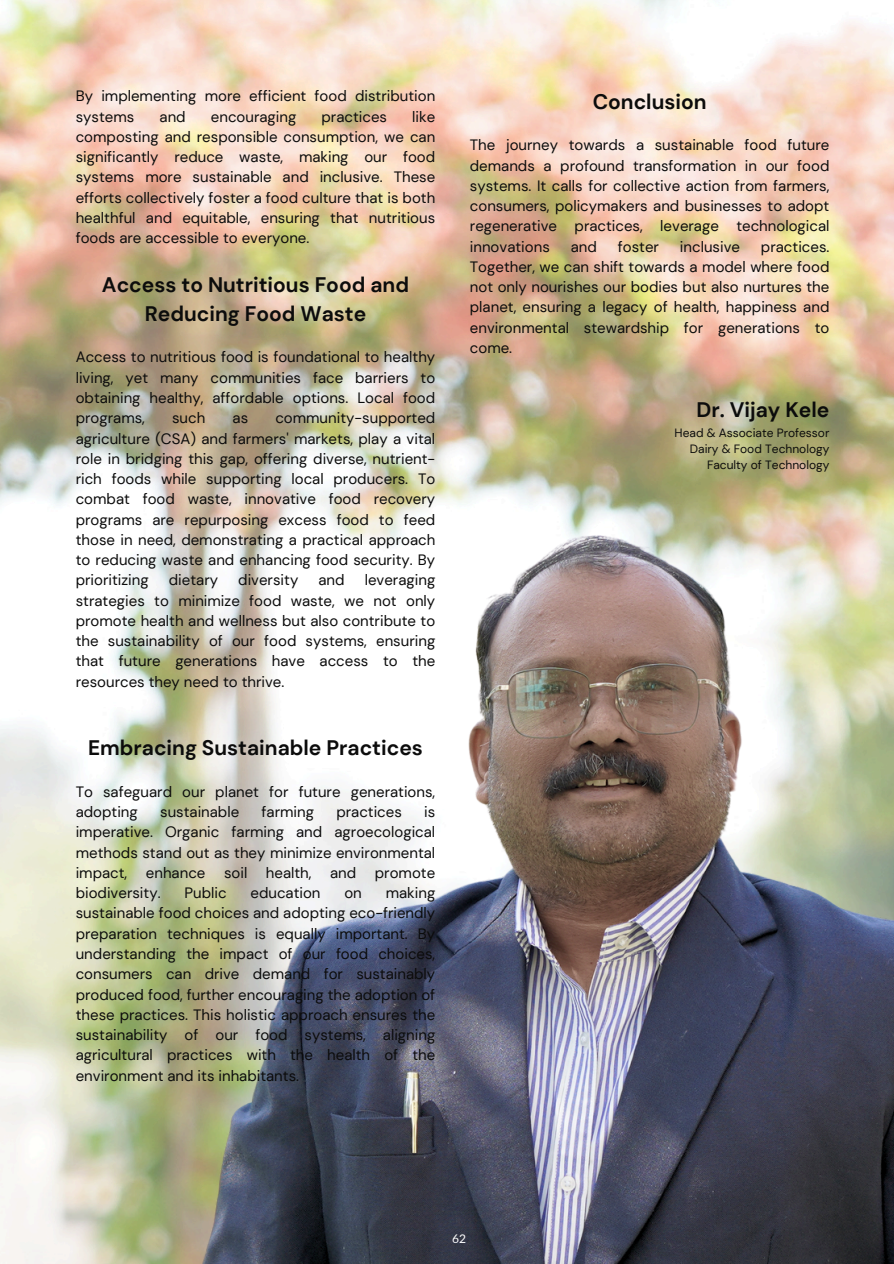
<style>
.page{position:relative;width:894px;height:1264px;background:#fff}
.page>*{position:absolute;margin:0;border:0;box-sizing:border-box;transform-origin:0 0}
.t1{font:700 21px/29.2px "DM Sans";color:#0c0c0c;text-align:center}
.t2{font:15px/20.2px "DM Sans";color:#0c0c0c;text-align:justify}
.t3{font:12px "DM Sans";color:#0c0c0c}
.t4{font:12px "Lato";color:#fff}
</style>
<div class="page">
<img style="left:0;top:0;width:893px;height:234px">
<img style="left:0;top:234px;width:893px;height:1029px">
<h2 class="t2" style="left:76px;top:86px;width:361px">By implementing more efficient food distribution systems</h2>
<h2 class="t2" style="left:76px;top:106px;width:361px;text-indent:336px">like composting and responsible consumption, we can significantly reduce waste, making our food systems more sustainable and inclusive. These efforts collectively foster a food culture that is both healthful and equitable, ensuring that nutritious foods are accessible to everyone.</h2>
<h1 class="t1" style="left:102px;top:270px;width:308px">Access to Nutritious Food and<br>Reducing Food Waste</h1>
<h2 class="t2" style="left:76px;top:347px;width:361px">Access to nutritious food is foundational to healthy living, yet many communities face barriers to obtaining healthy, affordable options. Local food programs,</h2>
<h2 class="t2" style="left:159px;top:106px;width:28px">and</h2>
<h2 class="t2" style="left:211px;top:106px;width:87px">encouraging</h2>
<h2 class="t2" style="left:321px;top:106px;width:67px">practices</h2>
<h2 class="t2" style="left:76px;top:408px;width:361px;text-indent:199px">community-supported agriculture (CSA) and farmers' markets, play a vital role in bridging this gap, offering diverse, nutrient&shy;rich foods while supporting local producers. To combat food waste, innovative food recovery programs are repurposing excess food to feed those in need, demonstrating a practical approach to reducing waste and enhancing food security. By prioritizing</h2>
<h2 class="t2" style="left:172px;top:408px;width:35px">such</h2>
<h2 class="t2" style="left:232px;top:408px;width:17px">as</h2>
<h2 class="t2" style="left:76px;top:570px;width:361px;text-indent:289px">leveraging strategies to minimize food waste, we not only promote health and wellness but also contribute to the sustainability of our food systems, ensuring that future generations have access to the resources they need to thrive.</h2>
<h2 class="t2" style="left:169px;top:570px;width:51px">dietary</h2>
<h2 class="t2" style="left:238px;top:570px;width:62px">diversity</h2>
<h2 class="t2" style="left:318px;top:570px;width:28px">and</h2>
<h1 class="t1" style="left:88px;top:733px;width:336px">Embracing Sustainable Practices</h1>
<h2 class="t2" style="left:76px;top:781px;width:361px">To safeguard our planet for future generations, adopting</h2>
<h2 class="t2" style="left:76px;top:802px;width:361px;text-indent:348px">is imperative. Organic farming and agroecological methods stand out as they minimize environmental impact, enhance soil health, and promote biodiversity.</h2>
<h2 class="t2" style="left:160px;top:802px;width:81px">sustainable</h2>
<h2 class="t2" style="left:261px;top:802px;width:54px">farming</h2>
<h2 class="t2" style="left:336px;top:802px;width:67px">practices</h2>
<h2 class="t2" style="left:76px;top:883px;width:361px;text-indent:310px">making sustainable food choices and adopting eco-friendly preparation techniques is equally important. By understanding the impact of our food choices, consumers can drive demand for sustainably produced food, further encouraging the adoption of these practices. This holistic approach ensures the sustainability of our food systems, aligning agricultural practices with the health of the environment and its inhabitants.</h2>
<h2 class="t2" style="left:184px;top:883px;width:44px">Public</h2>
<h2 class="t2" style="left:250px;top:883px;width:72px">education</h2>
<h2 class="t2" style="left:344px;top:883px;width:19px">on</h2>
<h1 class="t1" style="left:592px;top:87px;width:115px">Conclusion</h1>
<h2 class="t2" style="left:470px;top:135px;width:361px">The journey towards a sustainable food future demands a profound transformation in our food systems. It calls for collective action from farmers, consumers, policymakers and businesses to adopt regenerative practices, leverage technological innovations</h2>
<h2 class="t2" style="left:470px;top:236px;width:361px;text-indent:291px">practices.<br>Together, we can shift towards a model where food not only nourishes our bodies but also nurtures the planet, ensuring a legacy of health, happiness and environmental stewardship for generations to come.</h2>
<h2 class="t2" style="left:570px;top:236px;width:28px">and</h2>
<h2 class="t2" style="left:617px;top:236px;width:43px">foster</h2>
<h2 class="t2" style="left:679px;top:236px;width:62px">inclusive</h2>
<p class="t1" style="left:696px;top:395px;width:134px">Dr. Vijay Kele</p>
<p class="t3" style="left:674px;top:425px;width:156px">Head &amp; Associate Professor</p>
<p class="t3" style="left:689px;top:441px;width:141px">Dairy &amp; Food Technology</p>
<p class="t3" style="left:706px;top:457px;width:124px">Faculty of Technology</p>
<p class="t4" style="left:452px;top:1230px;width:15px">62</p>
</div>
